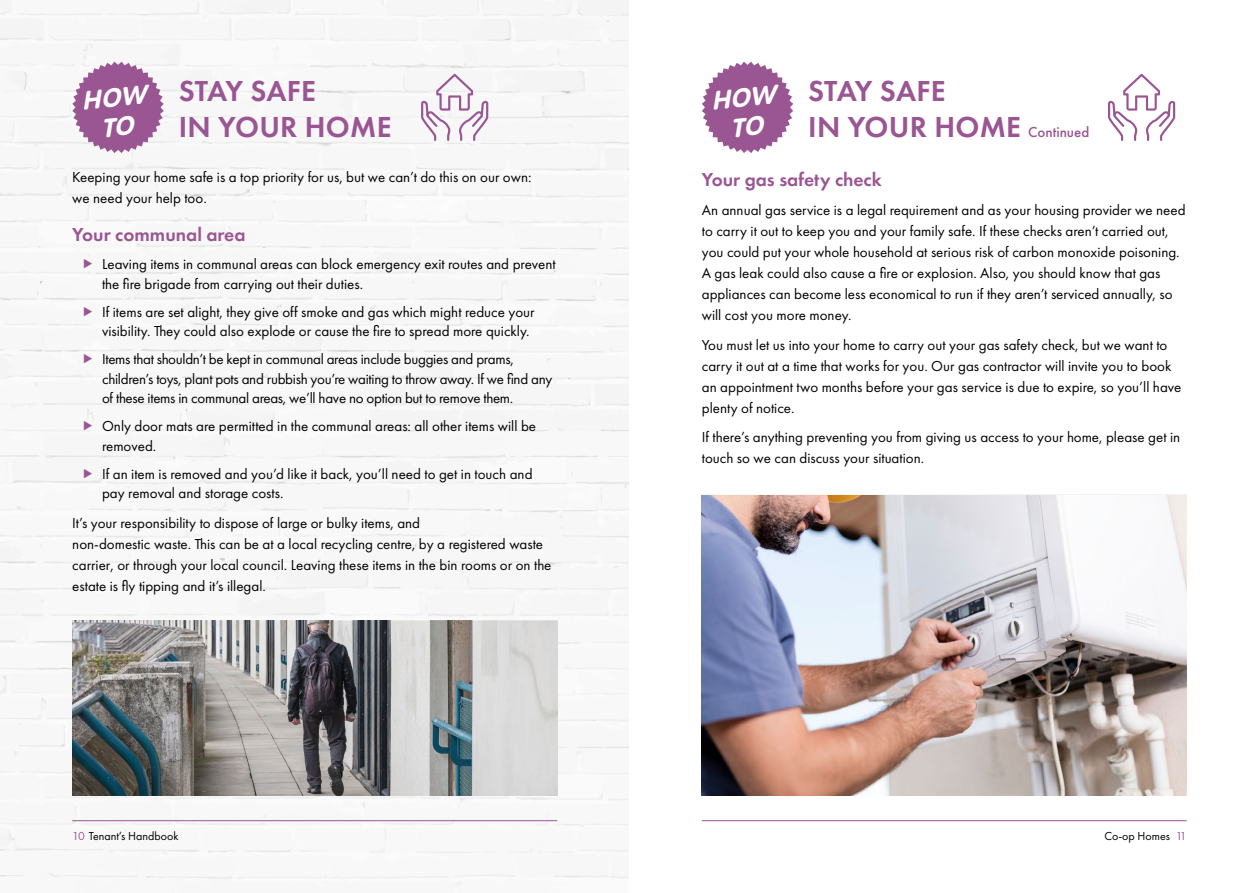
<style>
.page{position:relative;width:1259px;height:893px;background:#fff}
.page>*{position:absolute;margin:0;border:0;box-sizing:border-box;transform-origin:0 0}
.t1{font:600 30px/36px "Futura PT";letter-spacing:.01em;color:#9a5593}
.t2{font:italic 600 25.5px/29.5px "Urbane Rounded";color:#fff;text-align:center}
.t3{font:600 19.5px "Futura PT";color:#9a5593}
.t4{font:15px/21px "Futura PT";color:#000}
.t5{font:15px/19.5px "Futura PT";letter-spacing:-.02em;color:#000}
.t6{font:12px "Futura PT";color:#000}
.s1{font-weight:500;font-size:15px}
.s2{color:#9a5593}
</style>
<div class="page">
<img style="left:0;top:0;width:629px;height:886px">
<hr style="left:72px;top:820px;width:485px;height:1px;background:#9a5593">
<hr style="left:702px;top:820px;width:484px;height:1px;background:#9a5593">
<svg style="left:72px;top:62px;width:92px;height:91px"></svg>
<svg style="left:421px;top:74px;width:67px;height:67px"></svg>
<svg style="left:1108px;top:74px;width:67px;height:67px"></svg>
<svg style="left:702px;top:62px;width:91px;height:91px"></svg>
<img style="left:72px;top:622px;width:485px;height:173px">
<img style="left:702px;top:496px;width:484px;height:299px">
<svg style="left:84px;top:259px;width:8px;height:10px"></svg>
<svg style="left:84px;top:306px;width:8px;height:10px"></svg>
<svg style="left:84px;top:354px;width:8px;height:10px"></svg>
<svg style="left:84px;top:421px;width:8px;height:10px"></svg>
<svg style="left:84px;top:469px;width:8px;height:9px"></svg>
<h2 class="t2" style="left:80px;top:86px;width:66px;rotate:-6deg">HOW<br>TO</h2>
<h1 class="t1" style="left:179px;top:72px;width:214px">STAY SAFE<br>IN YOUR HOME</h1>
<h2 class="t2" style="left:709px;top:86px;width:66px;rotate:-6deg">HOW<br>TO</h2>
<h1 class="t1" style="left:808px;top:72px;width:283px">STAY SAFE<br>IN YOUR HOME <span class="s1">Continued</span></h1>
<p class="t4" style="left:72px;top:167px;width:461px">Keeping your home safe is a top priority for us, but we can’t do this on our own: we need your help too.</p>
<h3 class="t3" style="left:72px;top:223px;width:175px">Your communal area</h3>
<p class="t4" style="left:102px;top:254px;width:455px;line-height:19.5px">Leaving items in communal areas can block emergency exit routes and prevent the fire brigade from carrying out their duties.</p>
<p class="t4" style="left:102px;top:302px;width:434px;line-height:19.5px">If items are set alight, they give off smoke and gas which might reduce your visibility. They could also explode or cause the fire to spread more quickly.</p>
<p class="t5" style="left:102px;top:349px;width:452px">Items that shouldn’t be kept in communal areas include buggies and prams, children’s toys, plant pots and rubbish you’re waiting to throw away. If we find any of these items in communal areas, we’ll have no option but to remove them.</p>
<p class="t4" style="left:102px;top:416px;width:435px;line-height:19.5px">Only door mats are permitted in the communal areas: all other items will be removed.</p>
<p class="t4" style="left:102px;top:464px;width:432px;line-height:19.5px">If an item is removed and you’d like it back, you’ll need to get in touch and pay removal and storage costs.</p>
<p class="t4" style="left:72px;top:512px;width:481px">It’s your responsibility to dispose of large or bulky items, and<br>non-domestic waste. This can be at a local recycling centre, by a registered waste carrier, or through your local council. Leaving these items in the bin rooms or on the estate is fly tipping and it’s illegal.</p>
<h3 class="t3" style="left:702px;top:167px;width:181px">Your gas safety check</h3>
<p class="t4" style="left:702px;top:200px;width:485px">An annual gas service is a legal requirement and as your housing provider we need to carry it out to keep you and your family safe. If these checks aren’t carried out, you could put your whole household at serious risk of carbon monoxide poisoning.<br>A gas leak could also cause a fire or explosion. Also, you should know that gas appliances can become less economical to run if they aren’t serviced annually, so will cost you more money.</p>
<p class="t4" style="left:702px;top:334px;width:481px">You must let us into your home to carry out your gas safety check, but we want to carry it out at a time that works for you. Our gas contractor will invite you to book an appointment two months before your gas service is due to expire, so you’ll have plenty of notice.</p>
<p class="t4" style="left:702px;top:427px;width:480px">If there’s anything preventing you from giving us access to your home, please get in touch so we can discuss your situation.</p>
<p class="t6" style="left:72px;top:829px;width:108px"><span class="s2">10</span> Tenant’s Handbook</p>
<p class="t6" style="left:1104px;top:829px;width:84px">Co-op Homes <span class="s2">11</span></p>
</div>
